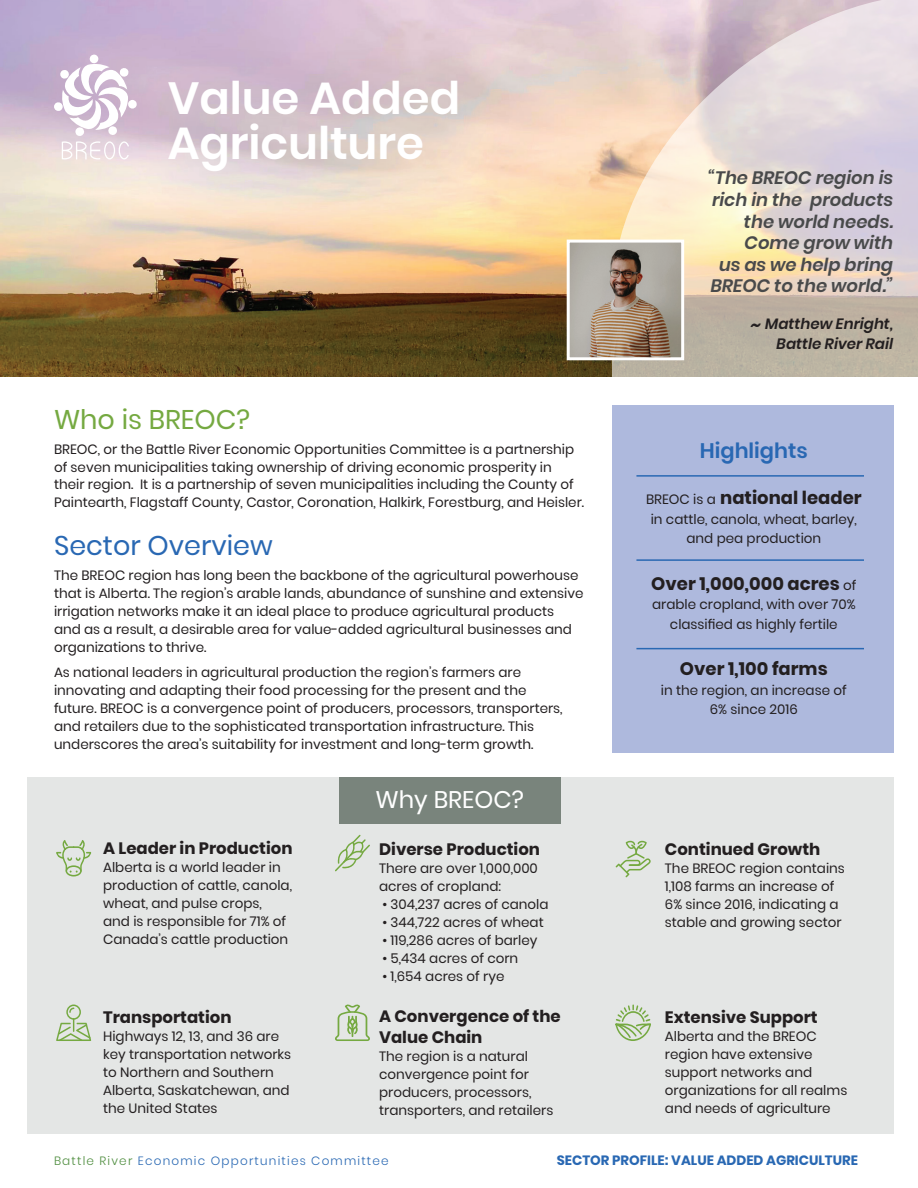
<style>
.page{position:relative;width:918px;height:1188px;background:#fff}
.page>*{position:absolute;margin:0;border:0;box-sizing:border-box;transform-origin:0 0}
.t1{font:600 45px/45px "Poppins";color:#fff}
.t2{font:27px "Poppins";color:#2968b3}
.t3{font:27px "Poppins";color:#75a941}
.t4{font:24px "Poppins";color:#fff}
.t5{font:600 21px "Poppins";color:#2968b3}
.t6{font:italic 600 18px/21.6px "Poppins";color:#494a4b;text-align:right}
.t7{font:700 18px "Poppins";color:#231f20}
.t8{font:700 16.5px/21px "Poppins";color:#231f20}
.t9{font:italic 600 15px/20.2px "Poppins";color:#231f20;text-align:right}
.t10{font:13.5px/18px "Poppins";color:#231f20}
.t11{font:700 13.5px "Poppins";color:#2968b3}
.t12{font:300 12px "Poppins";letter-spacing:.1em;color:#2968b3}
.s1{font-size:18px}
.s2{font-weight:400;font-size:13.5px}
.s3{color:#508e40}
</style>
<div class="page">
<div style="left:27px;top:778px;width:866px;height:356px;background:#e4e6e5"></div>
<img style="left:0;top:0;width:612px;height:377px">
<div style="left:612px;top:405px;width:281px;height:347px;background:#aeb9dd"></div>
<div style="left:124px;top:35px;width:402px;height:203px;background:#2968b3;opacity:.15"></div>
<svg style="left:612px;top:0;width:306px;height:377px;background:#ddcfc7"></svg>
<svg style="left:54px;top:54px;width:84px;height:105px"></svg>
<hr style="left:636px;top:559px;width:228px;height:2px;background:#2968b3">
<hr style="left:636px;top:475px;width:228px;height:2px;background:#2968b3">
<hr style="left:636px;top:648px;width:228px;height:1px;background:#2968b3">
<svg style="left:335px;top:835px;width:35px;height:36px"></svg>
<svg style="left:56px;top:840px;width:35px;height:37px"></svg>
<svg style="left:616px;top:841px;width:35px;height:36px"></svg>
<svg style="left:335px;top:1004px;width:35px;height:37px"></svg>
<svg style="left:615px;top:1005px;width:36px;height:36px"></svg>
<svg style="left:56px;top:1005px;width:35px;height:36px"></svg>
<img style="left:571px;top:244px;width:109px;height:112px">
<div style="left:567px;top:240px;width:117px;height:120px;border:3px solid #fff"></div>
<div style="left:339px;top:777px;width:222px;height:47px;background:#79847c"></div>
<h1 class="t1" style="left:168px;top:76px;width:294px">Value Added<br>Agriculture</h1>
<h3 class="t6" style="left:708px;top:167px;width:187px">“The BREOC region is rich in the products the world needs.<br>Come grow with<br>us as we help bring<br>BREOC to the world.”</h3>
<p class="t9" style="left:751px;top:314px;width:144px"><span class="s1">~</span> Matthew Enright,<br>Battle River Rail</p>
<h2 class="t3" style="left:54px;top:404px;width:197px">Who is BREOC?</h2>
<p class="t10" style="left:54px;top:440px;width:532px">BREOC, or the Battle River Economic Opportunities Committee is a partnership of seven municipalities taking ownership of driving economic prosperity in their region. It is a partnership of seven municipalities including the County of Paintearth, Flagstaff County, Castor, Coronation, Halkirk, Forestburg, and Heisler.</p>
<h3 class="t5" style="left:700px;top:438px;width:109px">Highlights</h3>
<h3 class="t7" style="left:646px;top:488px;width:217px"><span class="s2">BREOC is a</span> national leader</h3>
<p class="t10" style="left:651px;top:509px;width:208px;line-height:19.5px;text-align:center">in cattle, canola, wheat, barley, and pea production</p>
<h3 class="t7" style="left:651px;top:573px;width:207px">Over 1,000,000 acres <span class="s2">of</span></h3>
<p class="t10" style="left:652px;top:595px;width:205px;line-height:19.5px;text-align:center">arable cropland, with over 70% classified as highly fertile</p>
<h3 class="t7" style="left:680px;top:659px;width:149px">Over 1,100 farms</h3>
<p class="t10" style="left:661px;top:680px;width:187px;line-height:19.5px;text-align:center">in the region, an increase of<br>6% since 2016</p>
<h2 class="t2" style="left:54px;top:530px;width:220px">Sector Overview</h2>
<p class="t10" style="left:54px;top:566px;width:531px">The BREOC region has long been the backbone of the agricultural powerhouse that is Alberta. The region’s arable lands, abundance of sunshine and extensive irrigation networks make it an ideal place to produce agricultural products and as a result, a desirable area for value-added agricultural businesses and organizations to thrive.</p>
<p class="t10" style="left:54px;top:663px;width:510px">As national leaders in agricultural production the region’s farmers are innovating and adapting their food processing for the present and the future. BREOC is a convergence point of producers, processors, transporters, and retailers due to the sophisticated transportation infrastructure. This underscores the area’s suitability for investment and long-term growth.</p>
<p class="t8" style="left:103px;top:837px;width:191px">A Leader in Production</p>
<p class="t10" style="left:103px;top:858px;width:190px">Alberta is a world leader in production of cattle, canola, wheat, and pulse crops, and is responsible for 71% of<br>Canada’s cattle production</p>
<p class="t8" style="left:103px;top:1007px;width:130px">Transportation</p>
<p class="t10" style="left:103px;top:1028px;width:190px">Highways 12, 13, and 36 are key transportation networks to Northern and Southern<br>Alberta, Saskatchewan, and the United States</p>
<h3 class="t4" style="left:375px;top:785px;width:150px">Why BREOC?</h3>
<p class="t8" style="left:379px;top:839px;width:162px">Diverse Production</p>
<p class="t10" style="left:379px;top:860px;width:160px">There are over 1,000,000 acres of cropland:</p>
<p class="t10" style="left:382px;top:896px;width:168px">• 304,237 acres of canola</p>
<p class="t10" style="left:382px;top:914px;width:163px">• 344,722 acres of wheat</p>
<p class="t10" style="left:382px;top:932px;width:156px">• 119,286 acres of barley</p>
<p class="t10" style="left:382px;top:950px;width:137px">• 5,434 acres of corn</p>
<p class="t10" style="left:382px;top:968px;width:124px">• 1,654 acres of rye</p>
<p class="t8" style="left:379px;top:1006px;width:183px">A Convergence of the<br>Value Chain</p>
<p class="t10" style="left:379px;top:1047px;width:176px">The region is a natural convergence point for producers, processors, transporters, and retailers</p>
<p class="t8" style="left:665px;top:839px;width:157px">Continued Growth</p>
<p class="t10" style="left:665px;top:860px;width:181px">The BREOC region contains<br>1,108 farms an increase of<br>6% since 2016, indicating a stable and growing sector</p>
<p class="t8" style="left:665px;top:1007px;width:154px">Extensive Support</p>
<p class="t10" style="left:665px;top:1028px;width:184px">Alberta and the BREOC region have extensive support networks and organizations for all realms and needs of agriculture</p>
<p class="t12" style="left:54px;top:1154px;width:336px"><span class="s3">Battle River</span> Economic Opportunities Committee</p>
<p class="t11" style="left:557px;top:1153px;width:303px">SECTOR PROFILE: VALUE ADDED AGRICULTURE</p>
</div>
